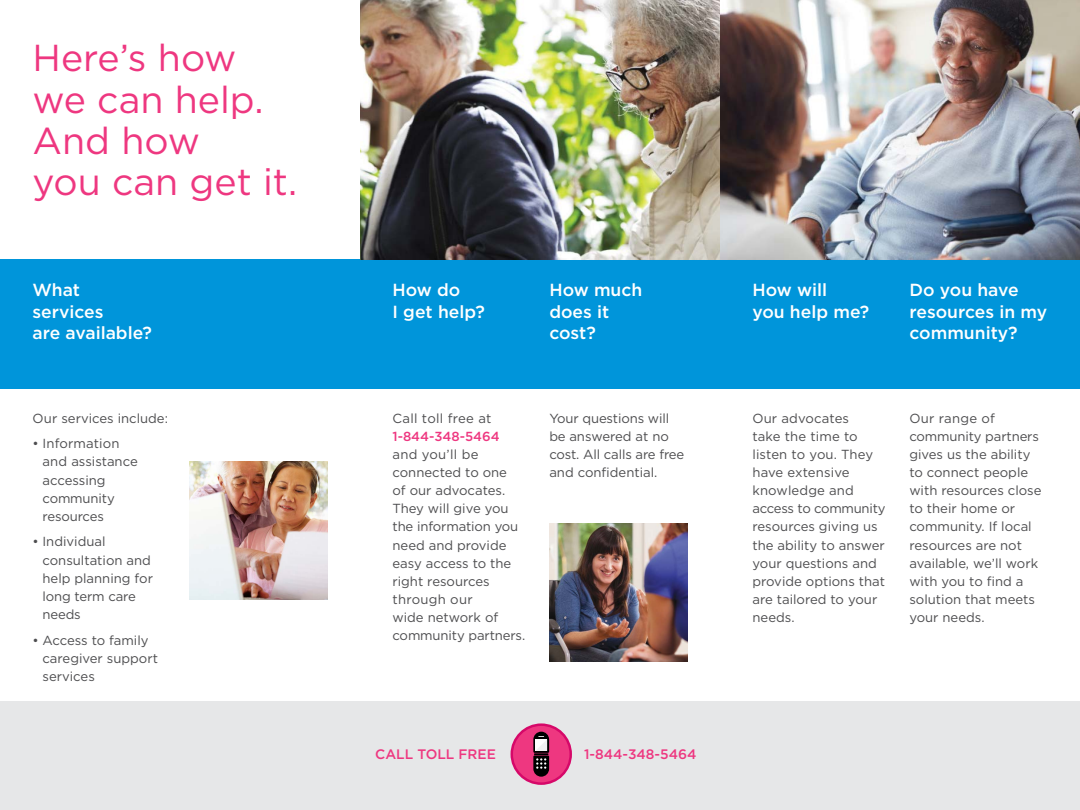
<style>
.page{position:relative;width:1080px;height:810px;background:#fff}
.page>*{position:absolute;margin:0;border:0;box-sizing:border-box;transform-origin:0 0}
.t1{font:37.5px/41.2px "Gotham";color:#ee3780}
.t2{font:500 17.5px/21.2px "Gotham";color:#fff}
.t3{font:500 13.75px "Gotham";color:#ee3780}
.t4{font:13.12px/18.1px "Gotham";color:#4d4d4f}
.t5{font:13.12px "Gotham";letter-spacing:.02em;color:#4d4d4f}
.t6{font:500 13.12px "Gotham";color:#ee3780}
</style>
<div class="page">
<div style="left:0;top:259px;width:360px;height:130px;background:#0095da"></div>
<div style="left:360px;top:259px;width:360px;height:130px;background:#0095da"></div>
<div style="left:720px;top:259px;width:360px;height:130px;background:#0095da"></div>
<div style="left:0;top:701px;width:1080px;height:109px;background:#e6e7e8"></div>
<img style="left:549px;top:523px;width:139px;height:139px">
<img style="left:189px;top:462px;width:139px;height:138px">
<img style="left:360px;top:0;width:720px;height:259px">
<div style="left:512px;top:725px;width:59px;height:59px;background:#ee3780;border-radius:50%"></div>
<div style="left:511px;top:723px;width:61px;height:62px;border:2px solid #d60869;border-radius:50%"></div>
<svg style="left:533px;top:732px;width:16px;height:45px"></svg>
<h1 class="t1" style="left:32px;top:37px;width:266px">Here’s how we can help.<br>And how<br>you can get it.</h1>
<h2 class="t2" style="left:32px;top:279px;width:121px">What services<br>are available?</h2>
<p class="t4" style="left:32px;top:409px;width:137px">Our services include:</p>
<p class="t4" style="left:43px;top:434px;width:97px;text-indent:-10px">• Information and assistance accessing community resources</p>
<p class="t4" style="left:43px;top:532px;width:112px;text-indent:-10px">• Individual consultation and help planning for long term care needs</p>
<p class="t4" style="left:43px;top:631px;width:117px;text-indent:-10px">• Access to family caregiver support services</p>
<h2 class="t2" style="left:392px;top:279px;width:94px">How do<br>I get help?</h2>
<h2 class="t2" style="left:549px;top:279px;width:94px">How much does it cost?</h2>
<h2 class="t2" style="left:752px;top:279px;width:118px">How will<br>you help me?</h2>
<h2 class="t2" style="left:910px;top:279px;width:139px">Do you have resources in my community?</h2>
<p class="t5" style="left:392px;top:410px;width:100px">Call toll free at</p>
<p class="t6" style="left:392px;top:428px;width:109px">1-844-348-5464</p>
<p class="t4" style="left:392px;top:445px;width:134px">and you’ll be connected to one<br>of our advocates.<br>They will give you the information you need and provide easy access to the right resources through our<br>wide network of community partners.</p>
<p class="t4" style="left:549px;top:409px;width:137px">Your questions will be answered at no cost. All calls are free and confidential.</p>
<p class="t4" style="left:752px;top:409px;width:134px">Our advocates<br>take the time to listen to you. They have extensive knowledge and access to community resources giving us the ability to answer your questions and provide options that are tailored to your needs.</p>
<p class="t4" style="left:909px;top:409px;width:134px">Our range of community partners gives us the ability to connect people with resources close to their home or community. If local resources are not available, we’ll work with you to find a solution that meets your needs.</p>
<p class="t3" style="left:375px;top:745px;width:122px">CALL TOLL FREE</p>
<p class="t3" style="left:584px;top:745px;width:114px">1-844-348-5464</p>
</div>
